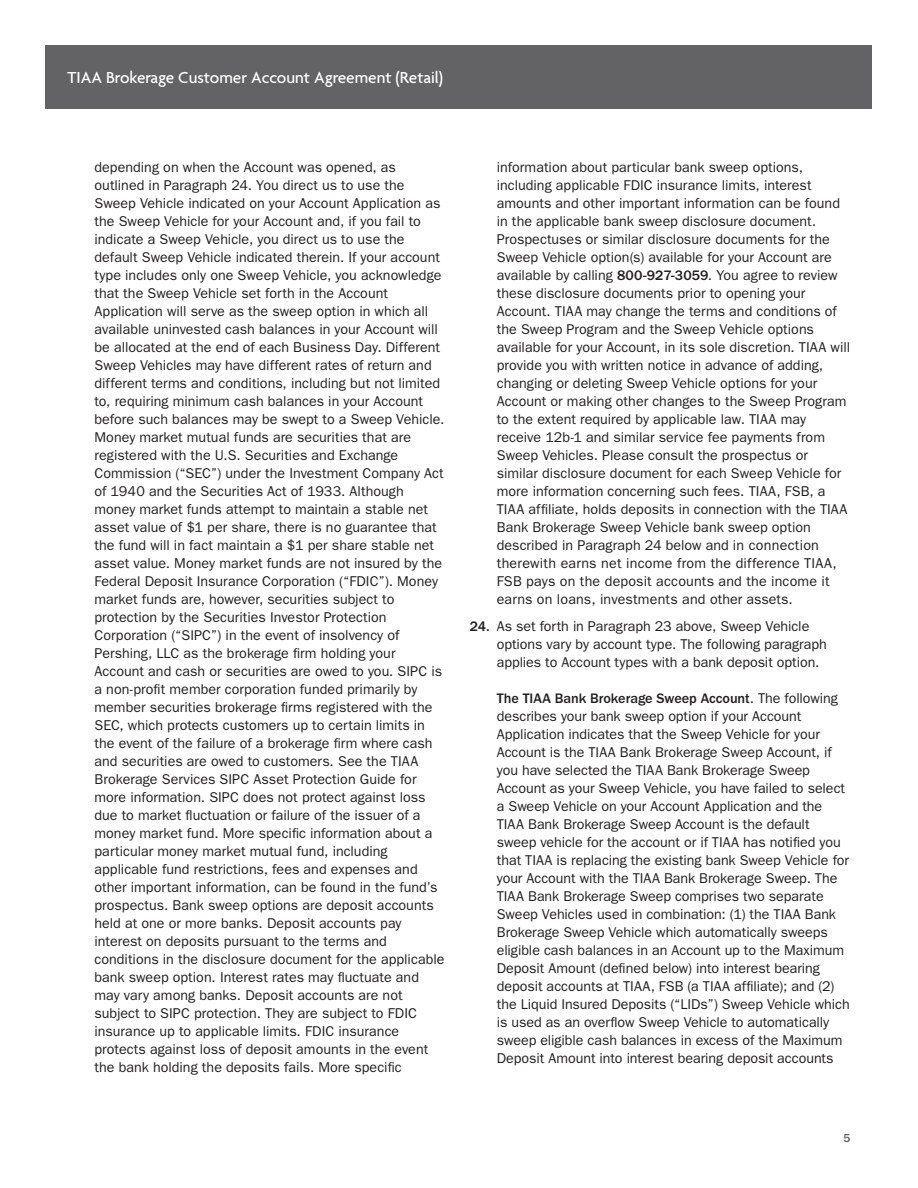
<style>
.page{position:relative;width:918px;height:1188px;background:#fff}
.page>*{position:absolute;margin:0;border:0;box-sizing:border-box;transform-origin:0 0}
.t1{font:500 17.25px "Agenda";color:#fff}
.t2{font:14.25px/18px "ITC Franklin Gothic Std";color:#231f20}
.t3{font:500 12px "ITC Franklin Gothic Std";color:#636366}
.s1{font-weight:500}
</style>
<div class="page">
<div style="left:46px;top:46px;width:826px;height:63px;background:#636366"></div>
<p class="t1" style="left:68px;top:68px;width:377px">TIAA Brokerage Customer Account Agreement (Retail)</p>
<p class="t2" style="left:94px;top:158px;width:352px">depending on when the Account was opened, as outlined in Paragraph 24. You direct us to use the Sweep Vehicle indicated on your Account Application as the Sweep Vehicle for your Account and, if you fail to indicate a Sweep Vehicle, you direct us to use the default Sweep Vehicle indicated therein. If your account type includes only one Sweep Vehicle, you acknowledge that the Sweep Vehicle set forth in the Account Application will serve as the sweep option in which all available uninvested cash balances in your Account will be allocated at the end of each Business Day. Different Sweep Vehicles may have different rates of return and different terms and conditions, including but not limited to, requiring minimum cash balances in your Account before such balances may be swept to a Sweep Vehicle.<br>Money market mutual funds are securities that are registered with the U.S. Securities and Exchange Commission (“SEC”) under the Investment Company Act of 1940 and the Securities Act of 1933. Although money market funds attempt to maintain a stable net asset value of $1 per share, there is no guarantee that the fund will in fact maintain a $1 per share stable net asset value. Money market funds are not insured by the Federal Deposit Insurance Corporation (“FDIC”). Money market funds are, however, securities subject to protection by the Securities Investor Protection Corporation (“SIPC”) in the event of insolvency of Pershing, LLC as the brokerage firm holding your Account and cash or securities are owed to you. SIPC is a non-profit member corporation funded primarily by member securities brokerage firms registered with the SEC, which protects customers up to certain limits in the event of the failure of a brokerage firm where cash and securities are owed to customers. See the TIAA Brokerage Services SIPC Asset Protection Guide for more information. SIPC does not protect against loss due to market fluctuation or failure of the issuer of a money market fund. More specific information about a particular money market mutual fund, including applicable fund restrictions, fees and expenses and other important information, can be found in the fund’s prospectus. Bank sweep options are deposit accounts held at one or more banks. Deposit accounts pay interest on deposits pursuant to the terms and conditions in the disclosure document for the applicable bank sweep option. Interest rates may fluctuate and may vary among banks. Deposit accounts are not subject to SIPC protection. They are subject to FDIC insurance up to applicable limits. FDIC insurance protects against loss of deposit amounts in the event the bank holding the deposits fails. More specific</p>
<p class="t2" style="left:497px;top:158px;width:355px">information about particular bank sweep options, including applicable FDIC insurance limits, interest amounts and other important information can be found in the applicable bank sweep disclosure document.<br>Prospectuses or similar disclosure documents for the Sweep Vehicle option(s) available for your Account are available by calling <span class="s1">800-927-3059</span>. You agree to review these disclosure documents prior to opening your Account. TIAA may change the terms and conditions of the Sweep Program and the Sweep Vehicle options available for your Account, in its sole discretion. TIAA will provide you with written notice in advance of adding, changing or deleting Sweep Vehicle options for your Account or making other changes to the Sweep Program to the extent required by applicable law. TIAA may receive 12b-1 and similar service fee payments from Sweep Vehicles. Please consult the prospectus or similar disclosure document for each Sweep Vehicle for more information concerning such fees. TIAA, FSB, a TIAA affiliate, holds deposits in connection with the TIAA Bank Brokerage Sweep Vehicle bank sweep option described in Paragraph 24 below and in connection therewith earns net income from the difference TIAA, FSB pays on the deposit accounts and the income it earns on loans, investments and other assets.</p>
<p class="t2" style="left:497px;top:617px;width:332px;text-indent:-27px"><span class="s1">24.</span> As set forth in Paragraph 23 above, Sweep Vehicle options vary by account type. The following paragraph applies to Account types with a bank deposit option.</p>
<p class="t2" style="left:497px;top:689px;width:354px"><span class="s1">The TIAA Bank Brokerage Sweep Account</span>. The following describes your bank sweep option if your Account Application indicates that the Sweep Vehicle for your Account is the TIAA Bank Brokerage Sweep Account, if you have selected the TIAA Bank Brokerage Sweep Account as your Sweep Vehicle, you have failed to select a Sweep Vehicle on your Account Application and the TIAA Bank Brokerage Sweep Account is the default sweep vehicle for the account or if TIAA has notified you that TIAA is replacing the existing bank Sweep Vehicle for your Account with the TIAA Bank Brokerage Sweep. The TIAA Bank Brokerage Sweep comprises two separate Sweep Vehicles used in combination: (1) the TIAA Bank Brokerage Sweep Vehicle which automatically sweeps eligible cash balances in an Account up to the Maximum Deposit Amount (defined below) into interest bearing deposit accounts at TIAA, FSB (a TIAA affiliate); and (2) the Liquid Insured Deposits (“LIDs”) Sweep Vehicle which is used as an overflow Sweep Vehicle to automatically sweep eligible cash balances in excess of the Maximum Deposit Amount into interest bearing deposit accounts</p>
<p class="t3" style="left:843px;top:1131px;width:9px">5</p>
</div>
